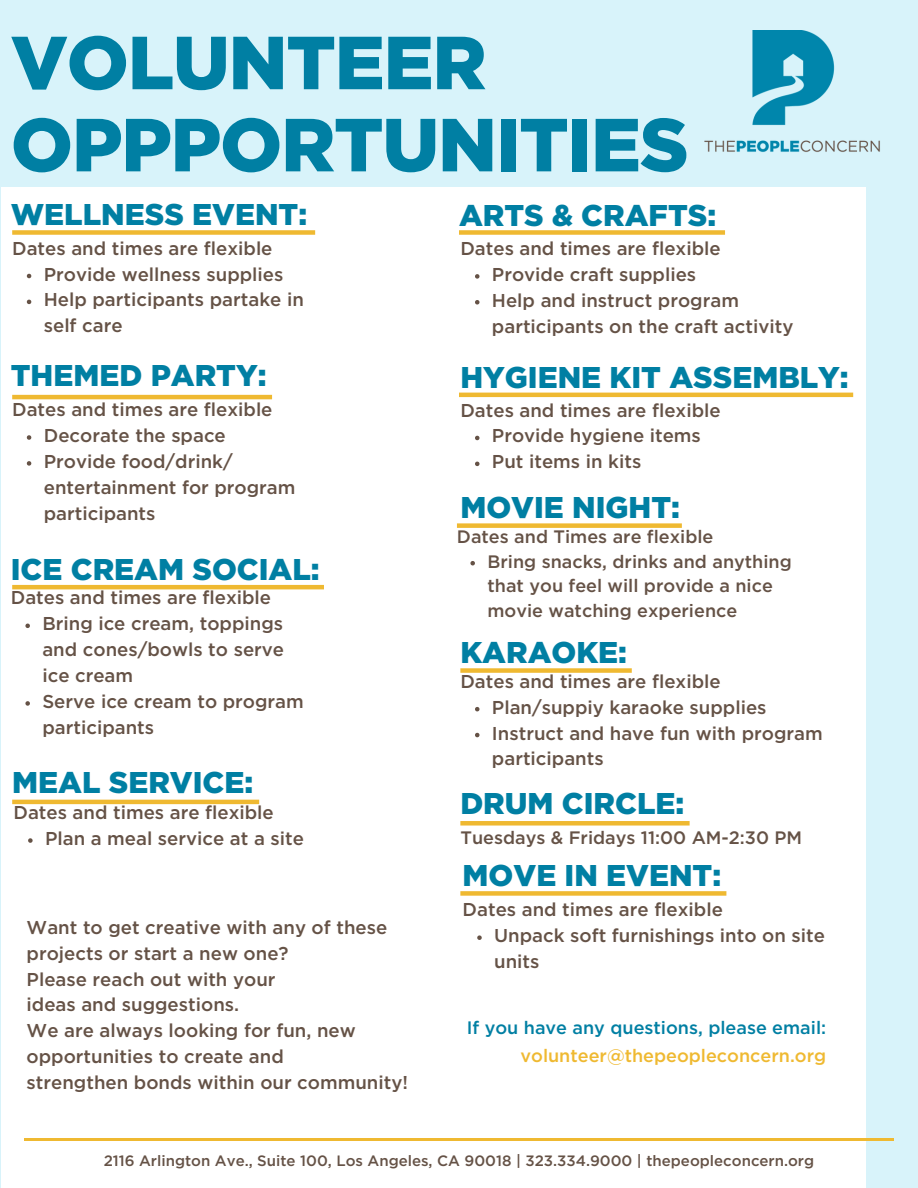
<style>
.page{position:relative;width:918px;height:1188px;background:#d8f3fa}
.page>*{position:absolute;margin:0;border:0;box-sizing:border-box;transform-origin:0 0}
.t1{font:900 75px/82.2px "Gotham";letter-spacing:-.015em;color:#007fa3}
.t2{font:900 30px "Gotham";color:#007fa3}
.t3{font:500 18.6px/25.8px "Gotham";color:#655246}
.t4{font:500 18px/24.8px "Gotham";color:#655246}
.t5{font:500 18px "Gotham";color:#007fa3}
.t6{font:500 18px "Gotham";color:#efb931}
.t7{font:500 15px "Gotham";color:#655246}
</style>
<div class="page">
<div style="left:1px;top:187px;width:865px;height:1001px;background:#fff"></div>
<img style="left:704px;top:31px;width:176px;height:121px">
<svg style="left:27px;top:274px;width:4px;height:4px"></svg>
<svg style="left:27px;top:300px;width:4px;height:4px"></svg>
<hr style="left:24px;top:1138px;width:870px;height:2px;background:#efb931">
<svg style="left:475px;top:274px;width:5px;height:5px"></svg>
<svg style="left:475px;top:300px;width:5px;height:5px"></svg>
<svg style="left:27px;top:435px;width:4px;height:5px"></svg>
<svg style="left:27px;top:461px;width:4px;height:5px"></svg>
<svg style="left:475px;top:707px;width:5px;height:4px"></svg>
<svg style="left:475px;top:733px;width:5px;height:4px"></svg>
<svg style="left:475px;top:436px;width:5px;height:4px"></svg>
<svg style="left:475px;top:462px;width:5px;height:4px"></svg>
<svg style="left:25px;top:624px;width:5px;height:4px"></svg>
<svg style="left:25px;top:701px;width:5px;height:5px"></svg>
<svg style="left:28px;top:838px;width:5px;height:5px"></svg>
<div style="left:12px;top:230px;width:303px;height:5px;background:#efb931"></div>
<div style="left:459px;top:230px;width:266px;height:5px;background:#efb931"></div>
<hr style="left:12px;top:395px;width:260px;height:4px;background:#efb931">
<div style="left:460px;top:668px;width:172px;height:5px;background:#efb931"></div>
<hr style="left:12px;top:585px;width:312px;height:4px;background:#efb931">
<div style="left:457px;top:523px;width:225px;height:5px;background:#efb931"></div>
<svg style="left:470px;top:561px;width:5px;height:4px"></svg>
<hr style="left:12px;top:800px;width:247px;height:4px;background:#efb931">
<hr style="left:459px;top:393px;width:394px;height:4px;background:#efb931">
<div style="left:460px;top:821px;width:230px;height:5px;background:#efb931"></div>
<div style="left:460px;top:891px;width:266px;height:5px;background:#efb931"></div>
<svg style="left:477px;top:935px;width:5px;height:5px"></svg>
<p class="t1" style="left:11px;top:26px;width:679px">VOLUNTEER<br>OPPPORTUNITIES</p>
<p class="t2" style="left:11px;top:201px;width:298px">WELLNESS EVENT:</p>
<p class="t3" style="left:12px;top:236px;width:262px">Dates and times are flexible</p>
<p class="t3" style="left:44px;top:262px;width:241px">Provide wellness supplies</p>
<p class="t3" style="left:44px;top:288px;width:262px">Help participants partake in self care</p>
<p class="t2" style="left:459px;top:202px;width:259px">ARTS &amp; CRAFTS:</p>
<p class="t3" style="left:460px;top:237px;width:262px">Dates and times are flexible</p>
<p class="t3" style="left:492px;top:262px;width:206px">Provide craft supplies</p>
<p class="t3" style="left:492px;top:288px;width:303px">Help and instruct program participants on the craft activity</p>
<p class="t2" style="left:11px;top:362px;width:257px">THEMED PARTY:</p>
<p class="t3" style="left:12px;top:398px;width:262px">Dates and times are flexible</p>
<p class="t3" style="left:44px;top:424px;width:184px">Decorate the space</p>
<p class="t3" style="left:44px;top:449px;width:253px">Provide food/drink/ entertainment for program participants</p>
<p class="t2" style="left:11px;top:556px;width:310px">ICE CREAM SOCIAL:</p>
<p class="t3" style="left:11px;top:586px;width:262px">Dates and times are flexible</p>
<p class="t3" style="left:42px;top:612px;width:243px;text-align:justify">Bring ice cream, toppings and cones/bowls to serve ice cream</p>
<p class="t3" style="left:42px;top:689px;width:263px">Serve ice cream to program participants</p>
<p class="t2" style="left:12px;top:769px;width:243px">MEAL SERVICE:</p>
<p class="t3" style="left:13px;top:801px;width:262px">Dates and times are flexible</p>
<p class="t3" style="left:45px;top:827px;width:260px">Plan a meal service at a site</p>
<p class="t3" style="left:27px;top:915px;width:362px">Want to get creative with any of these projects or start a new one?</p>
<p class="t3" style="left:27px;top:967px;width:250px">Please reach out with your</p>
<p class="t3" style="left:27px;top:993px;width:214px">ideas and suggestions.</p>
<p class="t3" style="left:27px;top:1019px;width:331px">We are always looking for fun, new opportunities to create and</p>
<p class="t3" style="left:27px;top:1071px;width:383px">strengthen bonds within our community!</p>
<p class="t2" style="left:460px;top:364px;width:390px">HYGIENE KIT ASSEMBLY:</p>
<p class="t3" style="left:460px;top:398px;width:262px">Dates and times are flexible</p>
<p class="t3" style="left:492px;top:424px;width:210px">Provide hygiene items</p>
<p class="t3" style="left:492px;top:450px;width:151px">Put items in kits</p>
<p class="t2" style="left:460px;top:494px;width:221px">MOVIE NIGHT:</p>
<p class="t4" style="left:457px;top:525px;width:258px">Dates and Times are flexible</p>
<p class="t4" style="left:488px;top:550px;width:306px">Bring snacks, drinks and anything that you feel will provide a nice movie watching experience</p>
<p class="t2" style="left:460px;top:639px;width:168px">KARAOKE:</p>
<p class="t3" style="left:460px;top:669px;width:262px">Dates and times are flexible</p>
<p class="t3" style="left:492px;top:695px;width:276px">Plan/suppiy karaoke supplies</p>
<p class="t3" style="left:492px;top:721px;width:332px">Instruct and have fun with program participants</p>
<p class="t2" style="left:460px;top:790px;width:226px">DRUM CIRCLE:</p>
<p class="t4" style="left:460px;top:826px;width:343px">Tuesdays &amp; Fridays 11:00 AM-2:30 PM</p>
<p class="t2" style="left:463px;top:862px;width:260px">MOVE IN EVENT:</p>
<p class="t3" style="left:463px;top:898px;width:262px">Dates and times are flexible</p>
<p class="t3" style="left:494px;top:924px;width:332px">Unpack soft furnishings into on site units</p>
<p class="t5" style="left:467px;top:1019px;width:361px">If you have any questions, please email:</p>
<p class="t6" style="left:520px;top:1047px;width:307px">volunteer@thepeopleconcern.org</p>
<p class="t7" style="left:104px;top:1154px;width:712px">2116 Arlington Ave., Suite 100, Los Angeles, CA 90018 | 323.334.9000 | thepeopleconcern.org</p>
</div>
